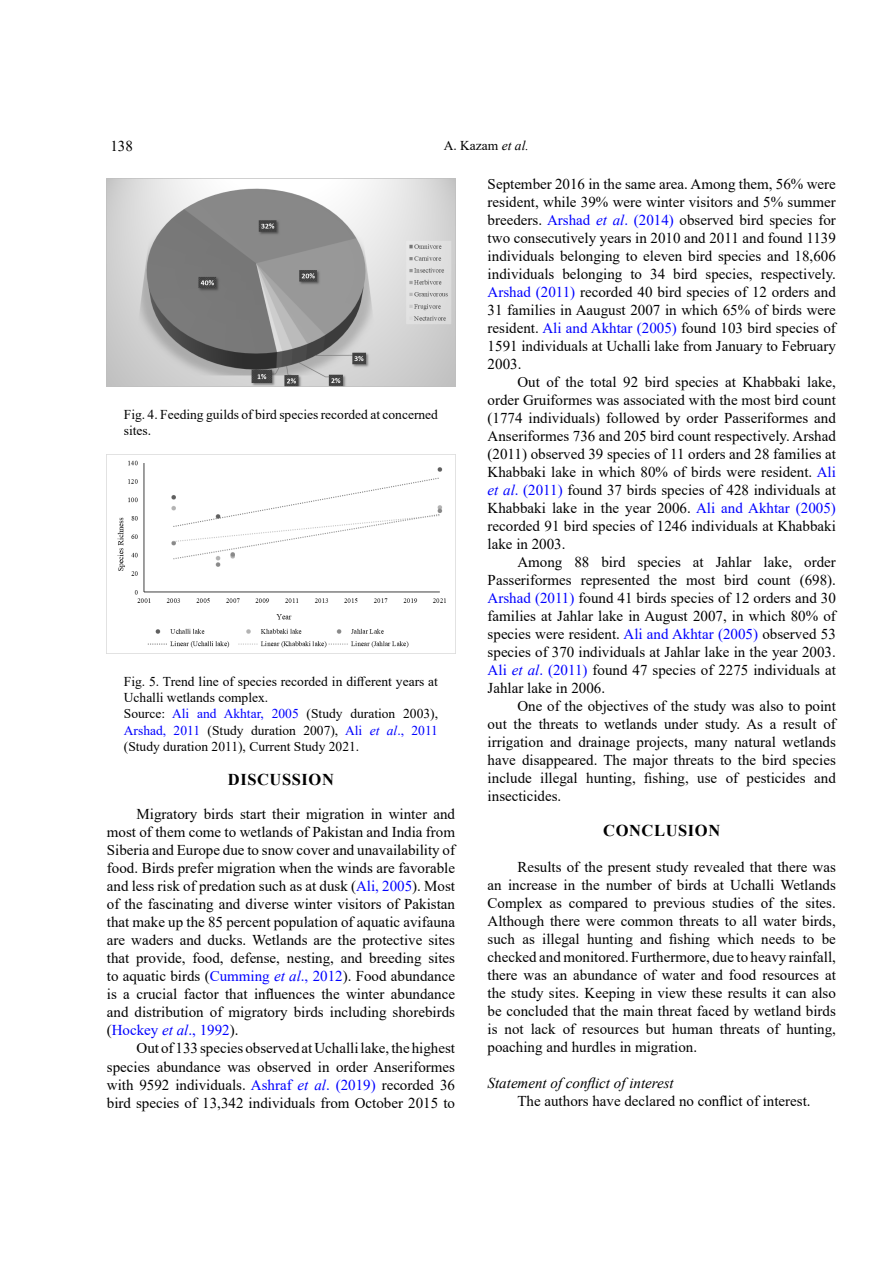
<style>
.page{position:relative;width:893px;height:1263px;background:#fff}
.page>*{position:absolute;margin:0;border:0;box-sizing:border-box;transform-origin:0 0}
.t1{font:700 16.5px "Times New Roman";letter-spacing:.035em;color:#000}
.t2{font:15px/18px "Times New Roman";color:#000;text-align:justify}
.t3{font:italic 15px "Times New Roman";color:#000}
.t4{font:13.5px/16.2px "Times New Roman";color:#000}
.s1{font-style:italic}
.s2{color:#00f}
.s3{font-style:italic;color:#00f}
</style>
<div class="page">
<img style="left:107px;top:179px;width:348px;height:208px">
<img style="left:107px;top:454px;width:348px;height:194px">
<p class="t2" style="left:110px;top:136px;width:24px">138</p>
<p class="t4" style="left:444px;top:136px;width:87px">A. Kazam <span class="s1">et al.</span></p>
<p class="t4" style="left:124px;top:406px;width:316px">Fig. 4. Feeding guilds of bird species recorded at concerned sites.</p>
<p class="t4" style="left:124px;top:673px;width:316px">Fig. 5. Trend line of species recorded in different years at Uchalli wetlands complex.<br>Source: <span class="s2">Ali and Akhtar, 2005</span> (Study duration 2003), <span class="s2">Arshad, 2011</span> (Study duration 2007), <span class="s2">Ali</span> <span class="s3">et al</span><span class="s2">., 2011 </span>(Study duration 2011), Current Study 2021.</p>
<p class="t1" style="left:228px;top:768px;width:108px">DISCUSSION</p>
<p class="t2" style="left:107px;top:805px;width:350px;text-indent:30px">Migratory birds start their migration in winter and most of them come to wetlands of Pakistan and India from Siberia and Europe due to snow cover and unavailability of food. Birds prefer migration when the winds are favorable and less risk of predation such as at dusk (<span class="s2">Ali, 2005</span>). Most of the fascinating and diverse winter visitors of Pakistan that make up the 85 percent population of aquatic avifauna are waders and ducks. Wetlands are the protective sites that provide, food, defense, nesting, and breeding sites to aquatic birds (<span class="s2">Cumming</span> <span class="s3">et al</span><span class="s2">., 2012</span>). Food abundance is a crucial factor that influences the winter abundance and distribution of migratory birds including shorebirds (<span class="s2">Hockey</span> <span class="s3">et al</span><span class="s2">., 1992</span>).</p>
<p class="t2" style="left:107px;top:1039px;width:350px;text-indent:30px">Out of 133 species observed at Uchalli lake, the highest species abundance was observed in order Anseriformes with 9592 individuals. <span class="s2">Ashraf</span> <span class="s3">et al</span><span class="s2">. (2019)</span> recorded 36 bird species of 13,342 individuals from October 2015 to</p>
<p class="t2" style="left:488px;top:174px;width:350px">September 2016 in the same area. Among them, 56% were resident, while 39% were winter visitors and 5% summer breeders. <span class="s2">Arshad</span> <span class="s3">et al</span><span class="s2">. (2014)</span> observed bird species for two consecutively years in 2010 and 2011 and found 1139 individuals belonging to eleven bird species and 18,606 individuals belonging to 34 bird species, respectively.<br><span class="s2">Arshad (2011)</span> recorded 40 bird species of 12 orders and 31 families in Aaugust 2007 in which 65% of birds were resident. <span class="s2">Ali and Akhtar (2005)</span> found 103 bird species of 1591 individuals at Uchalli lake from January to February 2003.</p>
<p class="t2" style="left:488px;top:372px;width:350px;text-indent:30px">Out of the total 92 bird species at Khabbaki lake, order Gruiformes was associated with the most bird count (1774 individuals) followed by order Passeriformes and Anseriformes 736 and 205 bird count respectively. Arshad (2011) observed 39 species of 11 orders and 28 families at Khabbaki lake in which 80% of birds were resident. <span class="s2">Ali </span><span class="s3">et al</span><span class="s2">. (2011)</span> found 37 birds species of 428 individuals at Khabbaki lake in the year 2006. <span class="s2">Ali and Akhtar (2005) </span>recorded 91 bird species of 1246 individuals at Khabbaki lake in 2003.</p>
<p class="t2" style="left:488px;top:552px;width:350px;text-indent:30px">Among 88 bird species at Jahlar lake, order Passeriformes represented the most bird count (698).<br><span class="s2">Arshad (2011)</span> found 41 birds species of 12 orders and 30 families at Jahlar lake in August 2007, in which 80% of species were resident. <span class="s2">Ali and Akhtar (2005)</span> observed 53 species of 370 individuals at Jahlar lake in the year 2003.<br><span class="s2">Ali</span> <span class="s3">et al</span><span class="s2">. (2011)</span> found 47 species of 2275 individuals at Jahlar lake in 2006.</p>
<p class="t2" style="left:488px;top:696px;width:350px;text-indent:30px">One of the objectives of the study was also to point out the threats to wetlands under study. As a result of irrigation and drainage projects, many natural wetlands have disappeared. The major threats to the bird species include illegal hunting, fishing, use of pesticides and insecticides.</p>
<p class="t1" style="left:603px;top:818px;width:119px">CONCLUSION</p>
<p class="t2" style="left:488px;top:857px;width:350px;text-indent:30px">Results of the present study revealed that there was an increase in the number of birds at Uchalli Wetlands Complex as compared to previous studies of the sites.<br>Although there were common threats to all water birds, such as illegal hunting and fishing which needs to be checked and monitored. Furthermore, due to heavy rainfall, there was an abundance of water and food resources at the study sites. Keeping in view these results it can also be concluded that the main threat faced by wetland birds is not lack of resources but human threats of hunting, poaching and hurdles in migration.</p>
<p class="t3" style="left:488px;top:1072px;width:188px">Statement of conflict of interest</p>
<p class="t2" style="left:517px;top:1091px;width:295px">The authors have declared no conflict of interest.</p>
</div>
